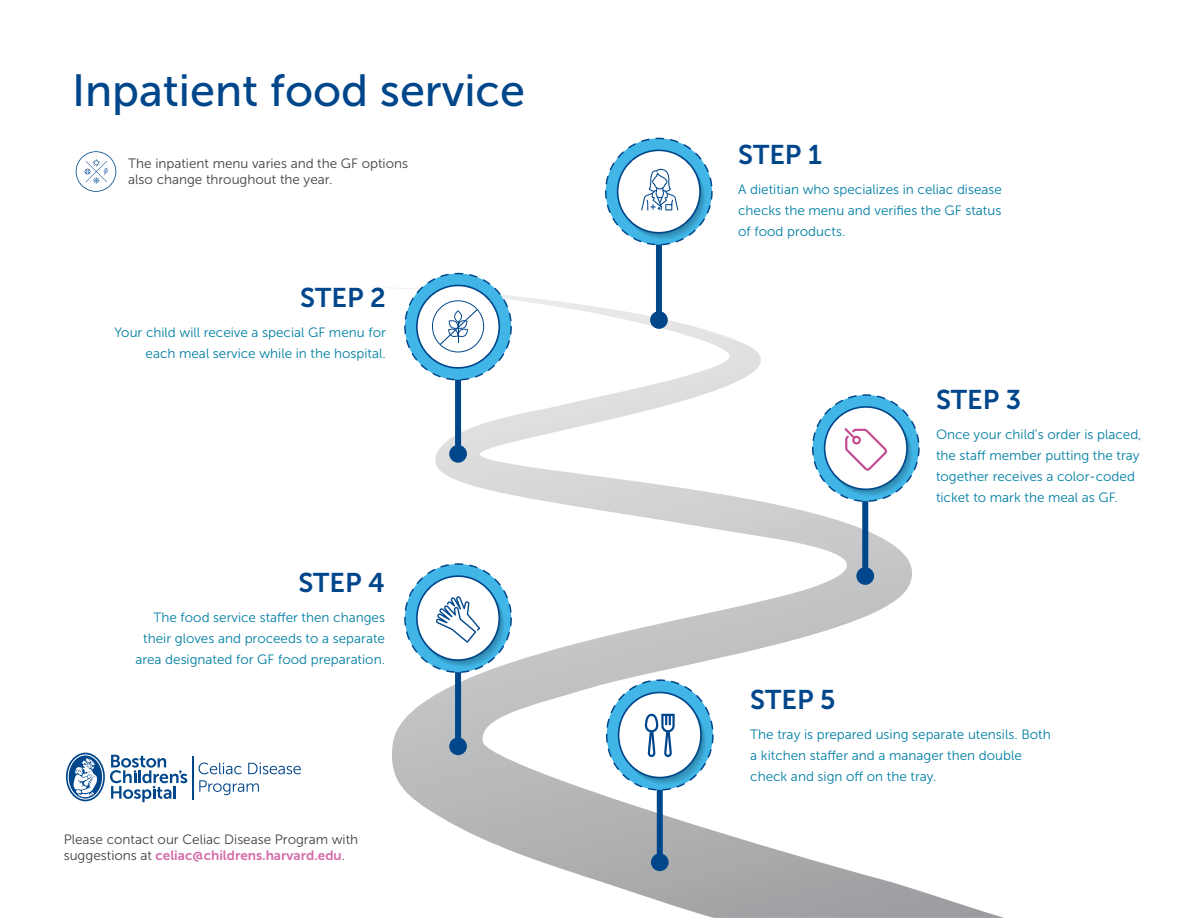
<style>
.page{position:relative;width:1188px;height:918px;background:#fff}
.page>*{position:absolute;margin:0;border:0;box-sizing:border-box;transform-origin:0 0}
.t1{font:45px "Museo Sans 500";color:#00468b}
.t2{font:27px "Museo Sans 700";color:#00468b}
.t3{font:13.5px/21px "Museo Sans 300";color:#007fa4;text-align:right}
.t4{font:13.5px/16.2px "Museo Sans 300";color:#414042}
.t5{font:13.5px "Museo Sans 700";color:#d56caa}
.s1{font-family:"Museo Sans 300";color:#414042}
</style>
<div class="page">
<svg style="left:392px;top:288px;width:612px;height:630px"></svg>
<div style="left:449px;top:445px;width:18px;height:18px;background:#00468b;border-radius:50%"></div>
<div style="left:455px;top:373px;width:6px;height:86px;background:#00468b"></div>
<div style="left:449px;top:737px;width:18px;height:18px;background:#00468b;border-radius:50%"></div>
<div style="left:455px;top:665px;width:6px;height:87px;background:#00468b"></div>
<div style="left:651px;top:853px;width:18px;height:18px;background:#00468b;border-radius:50%"></div>
<div style="left:657px;top:781px;width:6px;height:81px;background:#00468b"></div>
<div style="left:856px;top:567px;width:18px;height:18px;background:#00468b;border-radius:50%"></div>
<div style="left:862px;top:495px;width:6px;height:81px;background:#00468b"></div>
<div style="left:650px;top:311px;width:18px;height:18px;background:#00468b;border-radius:50%"></div>
<div style="left:656px;top:239px;width:6px;height:81px;background:#00468b"></div>
<svg style="left:605px;top:138px;width:108px;height:107px"></svg>
<svg style="left:404px;top:273px;width:108px;height:107px"></svg>
<svg style="left:812px;top:394px;width:108px;height:108px"></svg>
<svg style="left:404px;top:563px;width:108px;height:110px"></svg>
<svg style="left:606px;top:679px;width:108px;height:112px"></svg>
<svg style="left:66px;top:753px;width:39px;height:48px"></svg>
<svg style="left:68px;top:754px;width:35px;height:46px"></svg>
<svg style="left:110px;top:755px;width:77px;height:47px"></svg>
<svg style="left:199px;top:763px;width:43px;height:11px"></svg>
<svg style="left:248px;top:763px;width:53px;height:11px"></svg>
<svg style="left:199px;top:780px;width:60px;height:15px"></svg>
<hr style="left:192px;top:756px;width:1px;height:43px;background:#00468b">
<svg style="left:76px;top:151px;width:40px;height:41px"></svg>
<h1 class="t1" style="left:72px;top:66px;width:455px">Inpatient food service</h1>
<p class="t4" style="left:128px;top:155px;width:281px">The inpatient menu varies and the GF options also change throughout the year.</p>
<h2 class="t2" style="left:300px;top:283px;width:87px">STEP 2</h2>
<p class="t3" style="left:114px;top:322px;width:273px">Your child will receive a special GF menu for each meal service while in the hospital.</p>
<h2 class="t2" style="left:298px;top:568px;width:88px">STEP 4</h2>
<p class="t3" style="left:135px;top:607px;width:251px">The food service staffer then changes their gloves and proceeds to a separate area designated for GF food preparation.</p>
<p class="t4" style="left:64px;top:831px;width:296px">Please contact our Celiac Disease Program with</p>
<p class="t5" style="left:64px;top:848px;width:283px"><span class="s1">suggestions at</span> celiac@childrens.harvard.edu<span class="s1">.</span></p>
<h2 class="t2" style="left:738px;top:140px;width:85px">STEP 1</h2>
<p class="t3" style="left:738px;top:179px;width:265px;text-align:justify">A dietitian who specializes in celiac disease checks the menu and verifies the GF status of food products.</p>
<h2 class="t2" style="left:936px;top:384px;width:87px">STEP 3</h2>
<p class="t3" style="left:936px;top:424px;width:207px;text-align:left">Once your child’s order is placed, the staff member putting the tray together receives a color-coded ticket to mark the meal as GF.</p>
<h2 class="t2" style="left:750px;top:685px;width:87px">STEP 5</h2>
<p class="t3" style="left:750px;top:724px;width:302px;text-align:left">The tray is prepared using separate utensils. Both a kitchen staffer and a manager then double check and sign off on the tray.</p>
</div>
